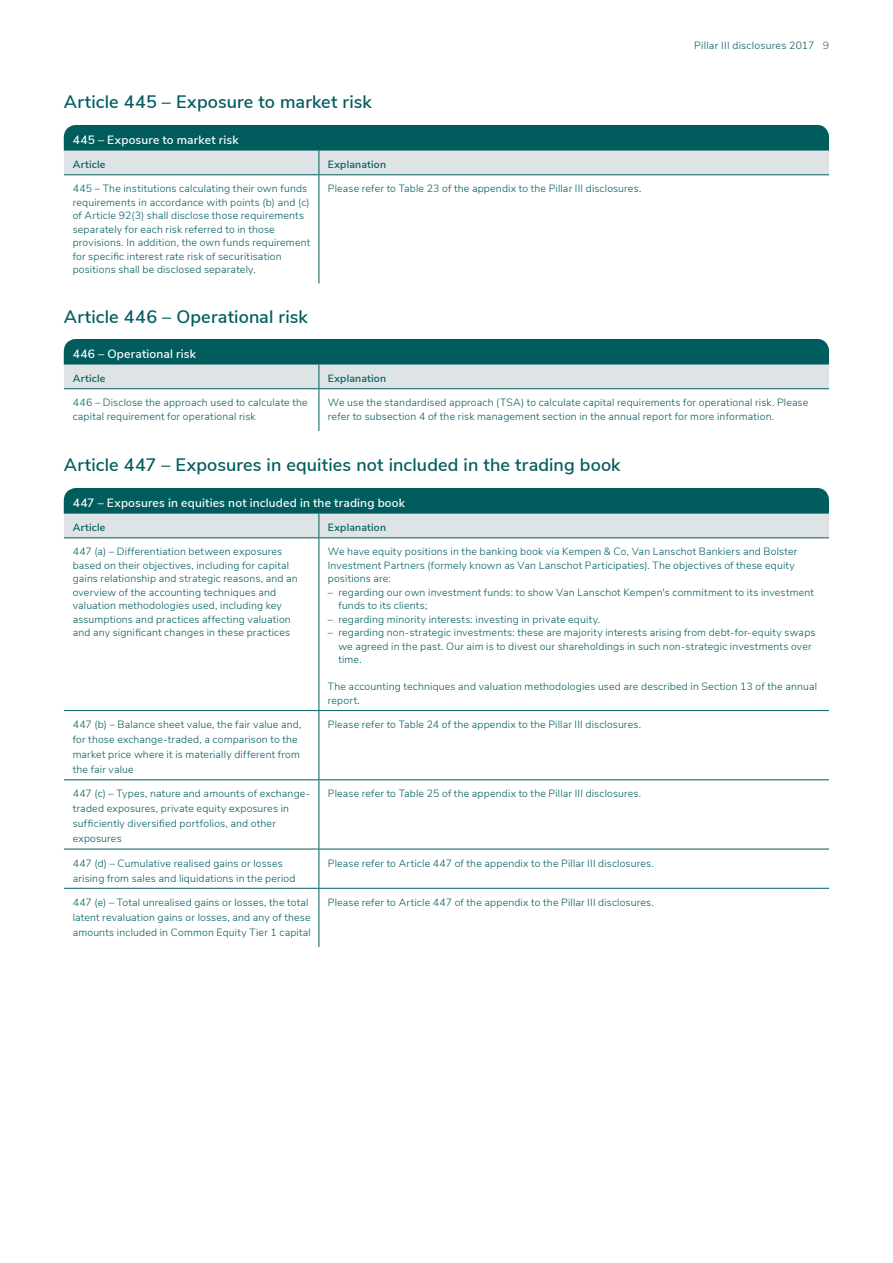
<style>
.page{position:relative;width:893px;height:1263px;background:#fff}
.page>*{position:absolute;margin:0;border:0;box-sizing:border-box;transform-origin:0 0}
.t1{font:600 18px "Nunito Sans";letter-spacing:.01em;color:#015c5e}
.t2{font:600 12px "Nunito Sans";letter-spacing:.015em;color:#fff}
.t3{font:300 10.5px/13.5px "Nunito Sans";letter-spacing:.015em;color:#015c5e}
.t4{font:600 10.5px "Nunito Sans";letter-spacing:.02em;color:#015c5e}
.s1{color:#286f73}
</style>
<div class="page">
<div style="left:64px;top:125px;width:765px;height:26px;background:#015c5e"></div>
<svg style="left:320px;top:175px;width:509px;height:1px"></svg>
<div style="left:64px;top:151px;width:765px;height:23px;background:#dee4e5"></div>
<hr style="left:319px;top:175px;width:1px;height:105px;background:#015c5e">
<hr style="left:64px;top:174px;width:255px;height:1px;background:#015c5e">
<hr style="left:319px;top:174px;width:510px;height:1px;background:#015c5e">
<div style="left:64px;top:339px;width:765px;height:25px;background:#015c5e"></div>
<svg style="left:64px;top:364px;width:765px;height:67px"></svg>
<hr style="left:64px;top:388px;width:255px;height:1px;background:#015c5e">
<hr style="left:319px;top:388px;width:510px;height:1px;background:#015c5e">
<div style="left:64px;top:488px;width:765px;height:26px;background:#015c5e"></div>
<svg style="left:320px;top:538px;width:509px;height:350px"></svg>
<div style="left:64px;top:514px;width:765px;height:23px;background:#dee4e5"></div>
<hr style="left:319px;top:538px;width:1px;height:172px;background:#015c5e">
<hr style="left:319px;top:711px;width:1px;height:68px;background:#015c5e">
<hr style="left:319px;top:780px;width:1px;height:69px;background:#015c5e">
<hr style="left:319px;top:849px;width:1px;height:39px;background:#015c5e">
<hr style="left:319px;top:889px;width:1px;height:53px;background:#015c5e">
<hr style="left:64px;top:537px;width:255px;height:1px;background:#015c5e">
<hr style="left:319px;top:537px;width:510px;height:1px;background:#015c5e">
<hr style="left:64px;top:710px;width:255px;height:1px;background:#015c5e">
<hr style="left:319px;top:710px;width:510px;height:1px;background:#015c5e">
<hr style="left:64px;top:779px;width:255px;height:1px;background:#015c5e">
<hr style="left:319px;top:779px;width:510px;height:1px;background:#015c5e">
<hr style="left:64px;top:849px;width:255px;height:1px;background:#015c5e">
<hr style="left:319px;top:849px;width:510px;height:1px;background:#015c5e">
<hr style="left:64px;top:888px;width:255px;height:1px;background:#015c5e">
<hr style="left:319px;top:888px;width:510px;height:1px;background:#015c5e">
<h1 class="t1" style="left:64px;top:89px;width:310px">Article 445 – Exposure to market risk</h1>
<p class="t2" style="left:73px;top:131px;width:167px">445 – Exposure to market risk</p>
<p class="t4" style="left:73px;top:157px;width:34px">Article</p>
<p class="t4" style="left:328px;top:157px;width:60px">Explanation</p>
<p class="t3" style="left:73px;top:181px;width:239px">445 – The institutions calculating their own funds requirements in accordance with points (b) and (c) of Article 92(3) shall disclose those requirements separately for each risk referred to in those provisions. In addition, the own funds requirement for specific interest rate risk of securitisation positions shall be disclosed separately.</p>
<p class="t3" style="left:328px;top:181px;width:315px">Please refer to Table 23 of the appendix to the Pillar III disclosures.</p>
<h1 class="t1" style="left:64px;top:303px;width:246px">Article 446 – Operational risk</h1>
<p class="t3" style="left:694px;top:38px;width:136px">Pillar III disclosures 2017 <span class="s1">9</span></p>
<p class="t2" style="left:73px;top:345px;width:125px">446 – Operational risk</p>
<p class="t4" style="left:73px;top:371px;width:34px">Article</p>
<p class="t4" style="left:328px;top:371px;width:60px">Explanation</p>
<p class="t3" style="left:73px;top:395px;width:237px">446 – Disclose the approach used to calculate the capital requirement for operational risk</p>
<p class="t3" style="left:328px;top:395px;width:482px">We use the standardised approach (TSA) to calculate capital requirements for operational risk. Please refer to subsection 4 of the risk management section in the annual report for more information.</p>
<h1 class="t1" style="left:64px;top:452px;width:558px">Article 447 – Exposures in equities not included in the trading book</h1>
<p class="t2" style="left:73px;top:494px;width:334px">447 – Exposures in equities not included in the trading book</p>
<p class="t4" style="left:73px;top:520px;width:34px">Article</p>
<p class="t4" style="left:328px;top:520px;width:60px">Explanation</p>
<p class="t3" style="left:73px;top:544px;width:227px">447 (a) – Differentiation between exposures based on their objectives, including for capital gains relationship and strategic reasons, and an overview of the accounting techniques and valuation methodologies used, including key assumptions and practices affecting valuation and any significant changes in these practices</p>
<p class="t3" style="left:328px;top:544px;width:471px">We have equity positions in the banking book via Kempen &amp; Co, Van Lanschot Bankiers and Bolster<br>Investment Partners (formely known as Van Lanschot Participaties). The objectives of these equity positions are:</p>
<p class="t3" style="left:338px;top:585px;width:477px;text-indent:-11px">– regarding our own investment funds: to show Van Lanschot Kempen's commitment to its investment funds to its clients;</p>
<p class="t3" style="left:328px;top:612px;width:274px">– regarding minority interests: investing in private equity.</p>
<p class="t3" style="left:338px;top:625px;width:479px;text-indent:-11px">– regarding non-strategic investments: these are majority interests arising from debt-for-equity swaps we agreed in the past. Our aim is to divest our shareholdings in such non-strategic investments over time.</p>
<p class="t3" style="left:328px;top:679px;width:491px">The accounting techniques and valuation methodologies used are described in Section 13 of the annual report.</p>
<p class="t3" style="left:73px;top:716px;width:230px;line-height:15px">447 (b) – Balance sheet value, the fair value and, for those exchange-traded, a comparison to the market price where it is materially different from the fair value</p>
<p class="t3" style="left:328px;top:717px;width:315px">Please refer to Table 24 of the appendix to the Pillar III disclosures.</p>
<p class="t3" style="left:73px;top:785px;width:239px;line-height:15px">447 (c) – Types, nature and amounts of exchange&shy;traded exposures, private equity exposures in sufficiently diversified portfolios, and other exposures</p>
<p class="t3" style="left:328px;top:786px;width:315px">Please refer to Table 25 of the appendix to the Pillar III disclosures.</p>
<p class="t3" style="left:73px;top:855px;width:224px;line-height:15px">447 (d) – Cumulative realised gains or losses arising from sales and liquidations in the period</p>
<p class="t3" style="left:328px;top:855px;width:327px">Please refer to Article 447 of the appendix to the Pillar III disclosures.</p>
<p class="t3" style="left:73px;top:894px;width:240px;line-height:15px">447 (e) – Total unrealised gains or losses, the total latent revaluation gains or losses, and any of these amounts included in Common Equity Tier 1 capital</p>
<p class="t3" style="left:328px;top:895px;width:327px">Please refer to Article 447 of the appendix to the Pillar III disclosures.</p>
</div>
